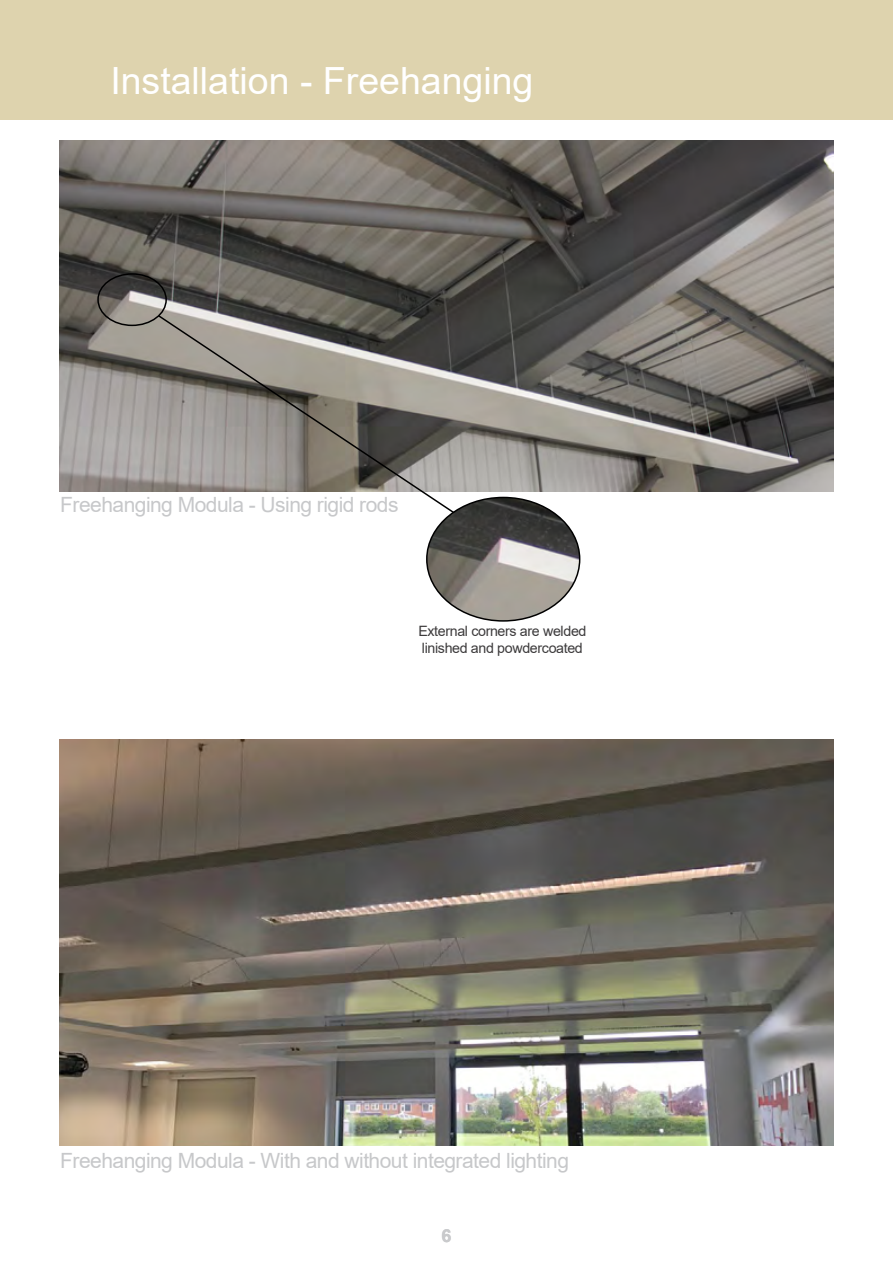
<style>
.page{position:relative;width:893px;height:1263px;background:#fff}
.page>*{position:absolute;margin:0;border:0;box-sizing:border-box;transform-origin:0 0}
.t1{font:37.5px "Arial";color:#fff}
.t2{font:21px "Arial";letter-spacing:-.025em;color:#c7c8ca}
.t3{font:700 18px "Arial";color:#c9cacc}
.t4{font:14.25px/17.1px "Arial";letter-spacing:-.025em;color:#3d3b3c}
</style>
<div class="page">
<div style="left:0;top:0;width:893px;height:119px;background:#ded3ae"></div>
<img style="left:60px;top:140px;width:773px;height:351px">
<div style="left:97px;top:273px;width:70px;height:53px;border:2px solid #000;border-radius:50%"></div>
<img style="left:427px;top:497px;width:153px;height:124px">
<svg style="left:157px;top:314px;width:299px;height:201px;background:#94918b"></svg>
<img style="left:60px;top:740px;width:773px;height:405px">
<h1 class="t1" style="left:110px;top:55px;width:425px">Installation - Freehanging</h1>
<p class="t2" style="left:60px;top:490px;width:340px">Freehanging Modula - Using rigid rods</p>
<p class="t4" style="left:418px;top:622px;width:170px">External corners are welded linished and powdercoated</p>
<p class="t2" style="left:60px;top:1146px;width:510px">Freehanging Modula - With and without integrated lighting</p>
<p class="t3" style="left:441px;top:1223px;width:12px">6</p>
</div>
